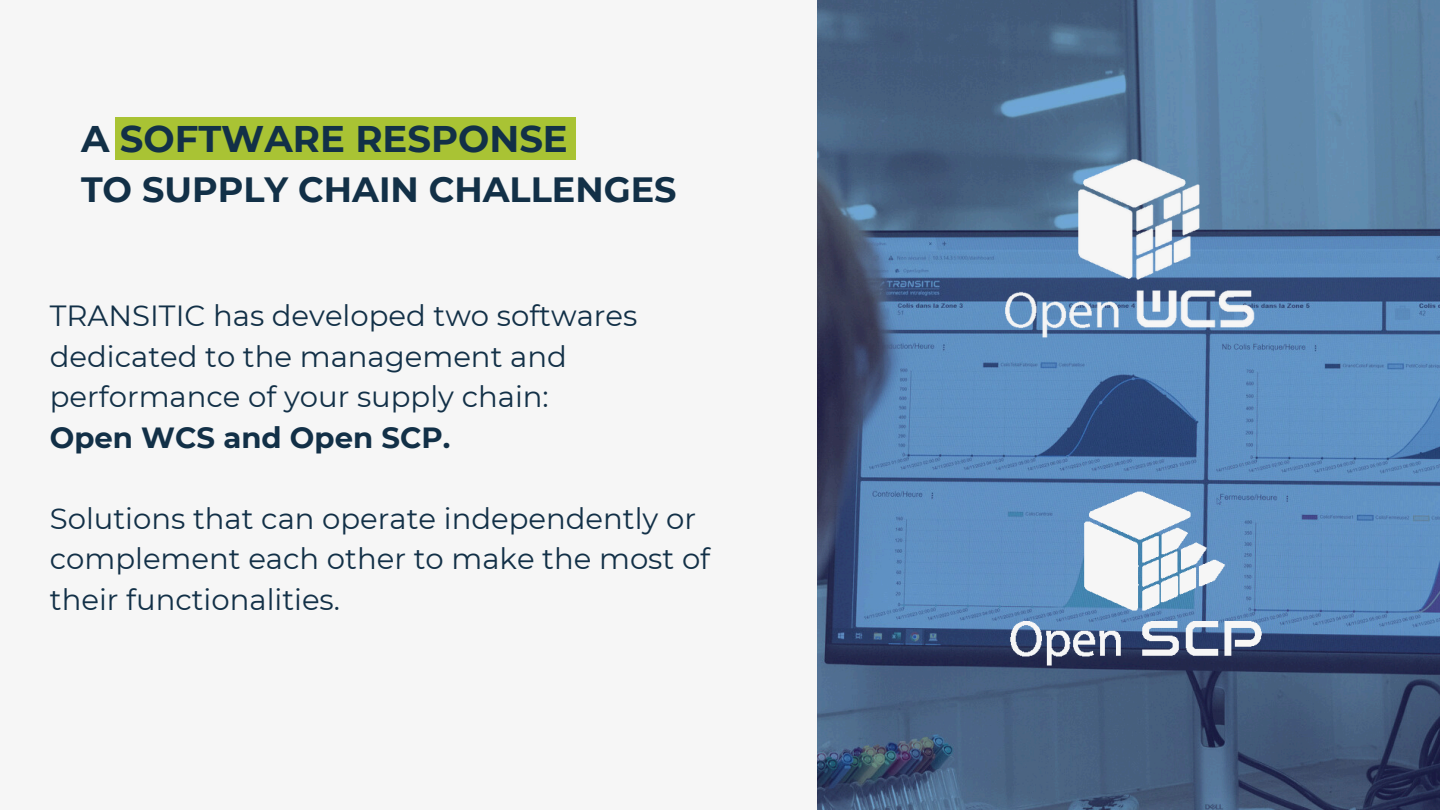
<style>
.page{position:relative;width:1440px;height:810px;background:#f6f6f6}
.page>*{position:absolute;margin:0;border:0;box-sizing:border-box;transform-origin:0 0}
.t1{font:700 37.1px "Montserrat";color:#123047}
.t2{font:700 35px "Montserrat";color:#123047}
.t3{font:29.1px/40.5px "Montserrat";color:#123047}
.t4{font:700 29.1px "Montserrat";color:#123047}
</style>
<div class="page">
<img style="left:818px;top:0;width:622px;height:810px">
<img style="left:990px;top:118px;width:278px;height:278px">
<img style="left:1004px;top:478px;width:264px;height:190px">
<div style="left:115px;top:118px;width:461px;height:42px;background:#a9c334"></div>
<p class="t1" style="left:81px;top:116px;width:488px">A SOFTWARE RESPONSE</p>
<p class="t2" style="left:81px;top:168px;width:597px">TO SUPPLY CHAIN CHALLENGES</p>
<p class="t3" style="left:50px;top:295px;width:589px">TRANSITIC has developed two softwares dedicated to the management and performance of your supply chain:</p>
<p class="t4" style="left:50px;top:419px;width:402px">Open WCS and Open SCP.</p>
<p class="t3" style="left:50px;top:498px;width:662px">Solutions that can operate independently or complement each other to make the most of their functionalities.</p>
</div>
